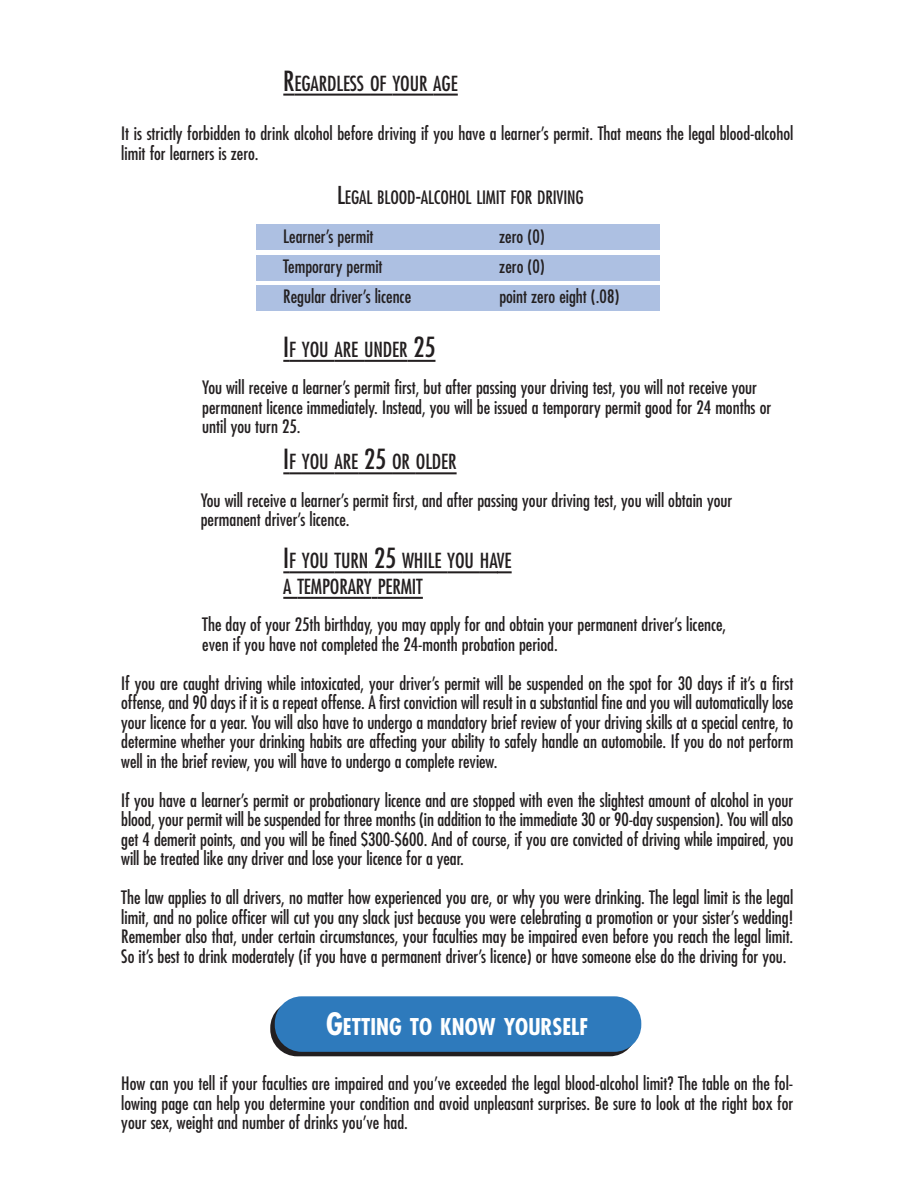
<style>
.page{position:relative;width:918px;height:1188px;background:#fff}
.page>*{position:absolute;margin:0;border:0;box-sizing:border-box;transform-origin:0 0}
.t1{font:700 condensed 22.5px "Futura";color:#fff}
.t2{font:condensed 20.25px/25.5px "Futura";letter-spacing:-.005em;color:#231f20}
.t3{font:condensed 18px/19.5px "Futura";color:#231f20}
.s1{font-size:27px}
.s2{font-size:24px}
.s3{font-size:30px}
</style>
<div class="page">
<div style="left:270px;top:1001px;width:367px;height:55px;background:#231f20;border-radius:27px"></div>
<div style="left:275px;top:996px;width:366px;height:56px;background:#2e7abc;border-radius:27px"></div>
<div style="left:256px;top:224px;width:404px;height:26px;background:#adc0e2"></div>
<div style="left:256px;top:255px;width:404px;height:25px;background:#adc0e2"></div>
<div style="left:256px;top:285px;width:404px;height:25px;background:#adc0e2"></div>
<svg style="left:283px;top:93px;width:28px;height:3px"></svg>
<hr style="left:294px;top:94px;width:70px;height:2px;background:#231f20">
<svg style="left:364px;top:94px;width:28px;height:2px"></svg>
<hr style="left:392px;top:94px;width:35px;height:2px;background:#231f20">
<svg style="left:427px;top:94px;width:6px;height:2px"></svg>
<hr style="left:433px;top:94px;width:25px;height:2px;background:#231f20">
<svg style="left:283px;top:360px;width:19px;height:2px"></svg>
<hr style="left:302px;top:360px;width:27px;height:2px;background:#231f20">
<svg style="left:329px;top:360px;width:6px;height:2px"></svg>
<hr style="left:335px;top:360px;width:23px;height:2px;background:#231f20">
<svg style="left:358px;top:360px;width:6px;height:2px"></svg>
<hr style="left:364px;top:360px;width:43px;height:2px;background:#231f20">
<hr style="left:407px;top:360px;width:28px;height:2px;background:#231f20">
<svg style="left:283px;top:472px;width:19px;height:2px"></svg>
<hr style="left:302px;top:472px;width:27px;height:2px;background:#231f20">
<svg style="left:329px;top:472px;width:6px;height:2px"></svg>
<hr style="left:335px;top:472px;width:23px;height:2px;background:#231f20">
<hr style="left:358px;top:472px;width:34px;height:2px;background:#231f20">
<svg style="left:392px;top:472px;width:24px;height:2px"></svg>
<hr style="left:416px;top:472px;width:41px;height:2px;background:#231f20">
<svg style="left:283px;top:571px;width:19px;height:2px"></svg>
<hr style="left:302px;top:571px;width:27px;height:2px;background:#231f20">
<svg style="left:329px;top:571px;width:6px;height:2px"></svg>
<hr style="left:335px;top:571px;width:33px;height:2px;background:#231f20">
<hr style="left:368px;top:571px;width:34px;height:2px;background:#231f20">
<hr style="left:402px;top:571px;width:39px;height:2px;background:#231f20">
<svg style="left:441px;top:571px;width:6px;height:2px"></svg>
<hr style="left:447px;top:571px;width:27px;height:2px;background:#231f20">
<svg style="left:474px;top:571px;width:38px;height:2px"></svg>
<svg style="left:283px;top:597px;width:15px;height:2px"></svg>
<hr style="left:298px;top:597px;width:66px;height:2px;background:#231f20">
<svg style="left:364px;top:597px;width:14px;height:2px"></svg>
<hr style="left:378px;top:597px;width:45px;height:2px;background:#231f20">
<p class="t2" style="left:283px;top:72px;width:176px"><span class="s1">R</span>EGARDLESS OF YOUR AGE</p>
<p class="t3" style="left:121px;top:125px;width:674px">It is strictly forbidden to drink alcohol before driving if you have a learner’s permit. That means the legal blood-alcohol limit for learners is zero.</p>
<p class="t3" style="left:283px;top:179px;width:302px;line-height:39px;text-indent:54px"><span class="s2">L</span>EGAL BLOOD<span class="s2">-</span>ALCOHOL LIMIT FOR DRIVING<br>Learner’s permit</p>
<p class="t3" style="left:499px;top:228px;width:47px">zero (0)</p>
<p class="t3" style="left:283px;top:258px;width:101px">Temporary permit</p>
<p class="t3" style="left:499px;top:258px;width:47px">zero (0)</p>
<p class="t3" style="left:283px;top:288px;width:129px">Regular driver’s licence</p>
<p class="t3" style="left:499px;top:288px;width:122px">point zero eight (.08)</p>
<p class="t2" style="left:283px;top:338px;width:154px"><span class="s1">I</span>F YOU ARE UNDER <span class="s1">25</span></p>
<p class="t3" style="left:202px;top:379px;width:570px">You will receive a learner’s permit first, but after passing your driving test, you will not receive your permanent licence immediately. Instead, you will be issued a temporary permit good for 24 months or until you turn 25.</p>
<p class="t2" style="left:283px;top:451px;width:175px"><span class="s1">I</span>F YOU ARE <span class="s1">25</span> OR OLDER</p>
<p class="t3" style="left:201px;top:492px;width:533px">You will receive a learner’s permit first, and after passing your driving test, you will obtain your permanent driver’s licence.</p>
<p class="t2" style="left:283px;top:550px;width:230px"><span class="s1">I</span>F YOU TURN <span class="s1">25</span> WHILE YOU HAVE<br>A TEMPORARY PERMIT</p>
<p class="t3" style="left:202px;top:616px;width:526px">The day of your 25th birthday, you may apply for and obtain your permanent driver’s licence, even if you have not completed the 24-month probation period.</p>
<p class="t3" style="left:121px;top:675px;width:674px;text-align:justify">If you are caught driving while intoxicated, your driver’s permit will be suspended on the spot for 30 days if it’s a first offense, and 90 days if it is a repeat offense. A first conviction will result in a substantial fine and you will automatically lose your licence for a year. You will also have to undergo a mandatory brief review of your driving skills at a special centre, to determine whether your drinking habits are affecting your ability to safely handle an automobile. If you do not perform well in the brief review, you will have to undergo a complete review.</p>
<p class="t3" style="left:121px;top:792px;width:674px;text-align:justify">If you have a learner’s permit or probationary licence and are stopped with even the slightest amount of alcohol in your blood, your permit will be suspended for three months (in addition to the immediate 30 or 90-day suspension). You will also get 4 demerit points, and you will be fined $300-$600. And of course, if you are convicted of driving while impaired, you will be treated like any driver and lose your licence for a year.</p>
<p class="t3" style="left:121px;top:889px;width:674px;text-align:justify">The law applies to all drivers, no matter how experienced you are, or why you were drinking. The legal limit is the legal limit, and no police officer will cut you any slack just because you were celebrating a promotion or your sister’s wedding!<br>Remember also that, under certain circumstances, your faculties may be impaired even before you reach the legal limit.<br>So it’s best to drink moderately (if you have a permanent driver’s licence) or have someone else do the driving for you.</p>
<p class="t1" style="left:326px;top:1017px;width:264px"><span class="s3">G</span>ETTING TO KNOW YOURSELF</p>
<p class="t3" style="left:121px;top:1075px;width:674px;text-align:justify">How can you tell if your faculties are impaired and you’ve exceeded the legal blood-alcohol limit? The table on the fol&shy;lowing page can help you determine your condition and avoid unpleasant surprises. Be sure to look at the right box for your sex, weight and number of drinks you’ve had.</p>
</div>
